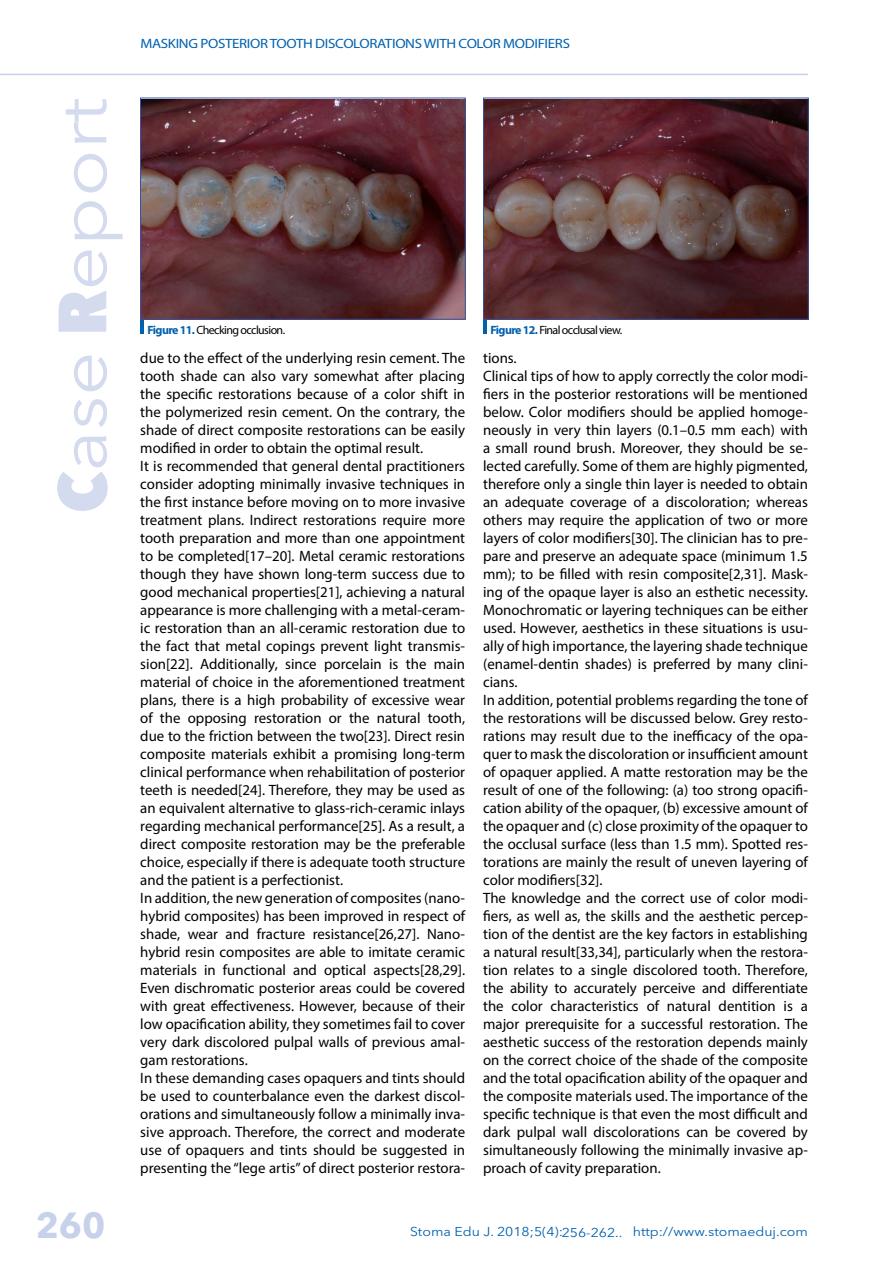
<style>
.page{position:relative;width:893px;height:1263px;background:#fff}
.page>*{position:absolute;margin:0;border:0;box-sizing:border-box;transform-origin:0 0}
.t1{font:67.5px "Avenir Next LT Pro";color:#d4dbef;scale:1.15 1}
.t2{font:700 36px "Avenir Next LT Pro";color:#c7d1ea}
.t3{font:15px/18px "Myriad Pro";color:#000}
.t4{font:13.5px "Myriad Pro";letter-spacing:-.02em;color:#0061af;scale:1.11 1}
.t5{font:12.75px "Avenir Next LT Pro";color:#0061af;scale:1.11 1}
.t6{font:12px "Myriad Pro";letter-spacing:-.05em;color:#000}
.s1{font-weight:800;font-stretch:condensed}
.s2{font-weight:700;color:#0061af}
</style>
<div class="page">
<hr style="left:0;top:74px;width:808px;height:1px;background:#c7d1ea">
<hr style="left:141px;top:319px;width:3px;height:15px;background:#0061af">
<hr style="left:483px;top:319px;width:4px;height:15px;background:#0061af">
<img style="left:142px;top:100px;width:321px;height:217px">
<img style="left:485px;top:100px;width:321px;height:217px">
<p class="t4" style="left:140px;top:36px;width:388px">MASKING POSTERIOR TOOTH DISCOLORATIONS WITH COLOR MODIFIERS</p>
<h1 class="t1" style="left:43px;top:513px;width:362px;rotate:-90deg"><span class="s1">C</span>ase <span class="s1">R</span>eport</h1>
<h2 class="t2" style="left:36px;top:1204px;width:71px">260</h2>
<p class="t6" style="left:147px;top:322px;width:139px"><span class="s2">Figure 11.</span> Checking occlusion.</p>
<p class="t6" style="left:490px;top:322px;width:133px"><span class="s2">Figure 12.</span> Final occlusal view.</p>
<p class="t3" style="left:140px;top:349px;width:326px">due to the effect of the underlying resin cement. The tooth shade can also vary somewhat after placing the specific restorations because of a color shift in the polymerized resin cement. On the contrary, the shade of direct composite restorations can be easily modified in order to obtain the optimal result.<br>It is recommended that general dental practitioners consider adopting minimally invasive techniques in the first instance before moving on to more invasive treatment plans. Indirect restorations require more tooth preparation and more than one appointment to be completed[17–20]. Metal ceramic restorations though they have shown long-term success due to good mechanical properties[21], achieving a natural appearance is more challenging with a metal-ceram&shy;ic restoration than an all-ceramic restoration due to the fact that metal copings prevent light transmis&shy;sion[22]. Additionally, since porcelain is the main material of choice in the aforementioned treatment plans, there is a high probability of excessive wear of the opposing restoration or the natural tooth, due to the friction between the two[23]. Direct resin composite materials exhibit a promising long-term clinical performance when rehabilitation of posterior teeth is needed[24]. Therefore, they may be used as an equivalent alternative to glass-rich-ceramic inlays regarding mechanical performance[25]. As a result, a direct composite restoration may be the preferable choice, especially if there is adequate tooth structure and the patient is a perfectionist.<br>In addition, the new generation of composites (nano&shy;hybrid composites) has been improved in respect of shade, wear and fracture resistance[26,27]. Nano&shy;hybrid resin composites are able to imitate ceramic materials in functional and optical aspects[28,29].<br>Even dischromatic posterior areas could be covered with great effectiveness. However, because of their low opacification ability, they sometimes fail to cover very dark discolored pulpal walls of previous amal&shy;gam restorations.<br>In these demanding cases opaquers and tints should be used to counterbalance even the darkest discol&shy;orations and simultaneously follow a minimally inva&shy;sive approach. Therefore, the correct and moderate use of opaquers and tints should be suggested in presenting the “lege artis” of direct posterior restora-</p>
<p class="t3" style="left:483px;top:349px;width:326px">tions.<br>Clinical tips of how to apply correctly the color modi&shy;fiers in the posterior restorations will be mentioned below. Color modifiers should be applied homoge&shy;neously in very thin layers (0.1–0.5 mm each) with a small round brush. Moreover, they should be se&shy;lected carefully. Some of them are highly pigmented, therefore only a single thin layer is needed to obtain an adequate coverage of a discoloration; whereas others may require the application of two or more layers of color modifiers[30]. The clinician has to pre&shy;pare and preserve an adequate space (minimum 1.5 mm); to be filled with resin composite[2,31]. Mask&shy;ing of the opaque layer is also an esthetic necessity.<br>Monochromatic or layering techniques can be either used. However, aesthetics in these situations is usu&shy;ally of high importance, the layering shade technique (enamel-dentin shades) is preferred by many clini&shy;cians.<br>In addition, potential problems regarding the tone of the restorations will be discussed below. Grey resto&shy;rations may result due to the inefficacy of the opa&shy;quer to mask the discoloration or insufficient amount of opaquer applied. A matte restoration may be the result of one of the following: (a) too strong opacifi&shy;cation ability of the opaquer, (b) excessive amount of the opaquer and (c) close proximity of the opaquer to the occlusal surface (less than 1.5 mm). Spotted res&shy;torations are mainly the result of uneven layering of color modifiers[32].<br>The knowledge and the correct use of color modi&shy;fiers, as well as, the skills and the aesthetic percep&shy;tion of the dentist are the key factors in establishing a natural result[33,34], particularly when the restora&shy;tion relates to a single discolored tooth. Therefore, the ability to accurately perceive and differentiate the color characteristics of natural dentition is a major prerequisite for a successful restoration. The aesthetic success of the restoration depends mainly on the correct choice of the shade of the composite and the total opacification ability of the opaquer and the composite materials used. The importance of the specific technique is that even the most difficult and dark pulpal wall discolorations can be covered by simultaneously following the minimally invasive ap&shy;proach of cavity preparation.</p>
<p class="t5" style="left:410px;top:1223px;width:193px">Stoma Edu J. 2018;5(4):256-262..</p>
<p class="t5" style="left:633px;top:1223px;width:159px">http://www.stomaeduj.com</p>
</div>
